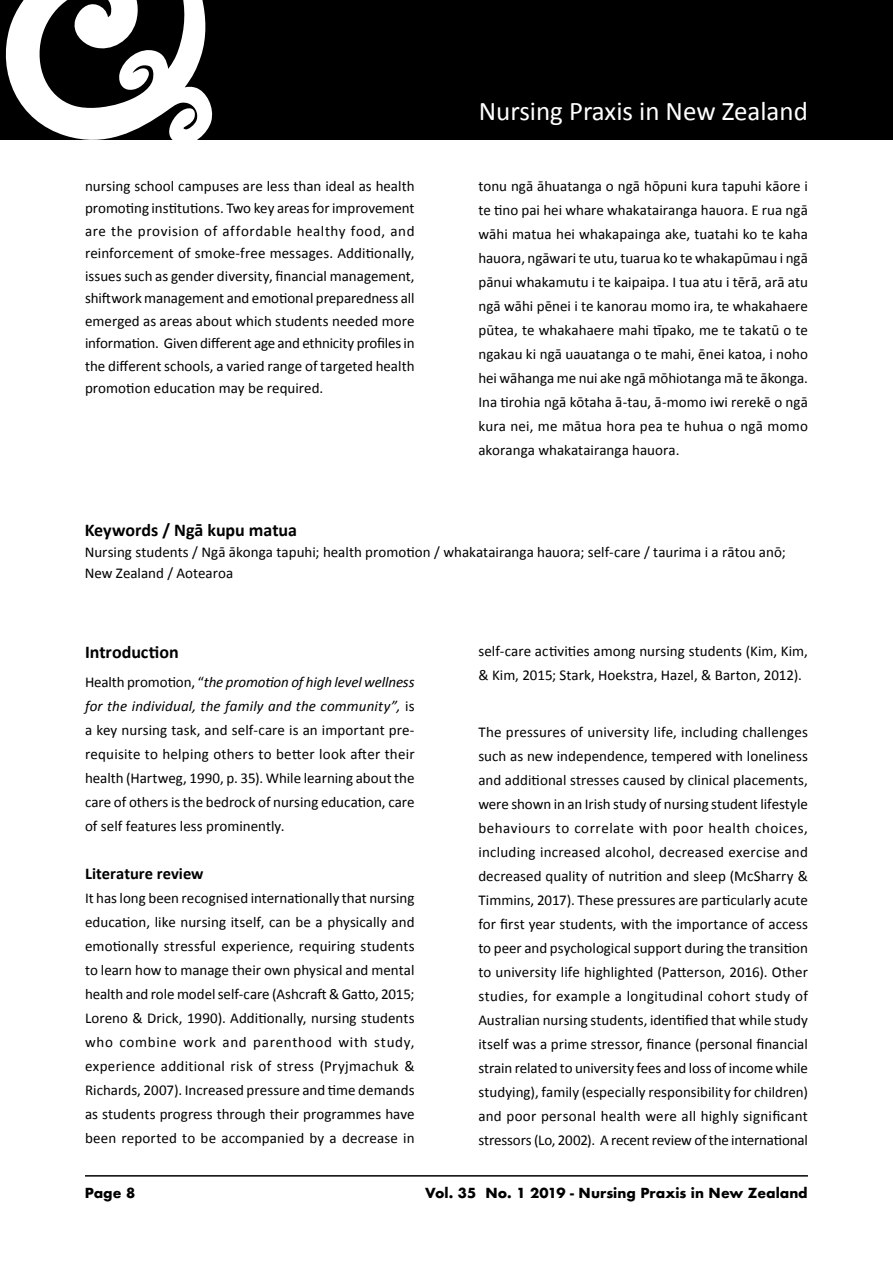
<style>
.page{position:relative;width:893px;height:1263px;background:#fff}
.page>*{position:absolute;margin:0;border:0;box-sizing:border-box;transform-origin:0 0}
.t1{font:27px "Calibri";color:#fff}
.t2{font:700 18px "Calibri";color:#000}
.t3{font:700 16.5px "Calibri";color:#000}
.t4{font:15px/24px "Calibri";letter-spacing:.005em;color:#000;text-align:justify}
.t5{font:700 13.5px "Futura";color:#000}
.s1{font-style:italic}
</style>
<div class="page">
<hr style="left:85px;top:1175px;width:723px;height:1px;background:#000">
<div style="left:0;top:0;width:893px;height:139px;background:#000"></div>
<svg style="left:0;top:0;width:217px;height:140px"></svg>
<h1 class="t1" style="left:479px;top:94px;width:331px">Nursing Praxis in New Zealand</h1>
<p class="t4" style="left:85px;top:174px;width:331px;line-height:22.5px">nursing school campuses are less than ideal as health promoting institutions. Two key areas for improvement are the provision of affordable healthy food, and reinforcement of smoke-free messages. Additionally, issues such as gender diversity, financial management, shiftwork management and emotional preparedness all emerged as areas about which students needed more information. Given different age and ethnicity profiles in the different schools, a varied range of targeted health promotion education may be required.</p>
<p class="t4" style="left:478px;top:173px;width:331px">tonu ngā āhuatanga o ngā hōpuni kura tapuhi kāore i te tino pai hei whare whakatairanga hauora. E rua ngā wāhi matua hei whakapainga ake, tuatahi ko te kaha hauora, ngāwari te utu, tuarua ko te whakapūmau i ngā pānui whakamutu i te kaipaipa. I tua atu i tērā, arā atu ngā wāhi pēnei i te kanorau momo ira, te whakahaere pūtea, te whakahaere mahi tīpako, me te takatū o te ngakau ki ngā uauatanga o te mahi, ēnei katoa, i noho hei wāhanga me nui ake ngā mōhiotanga mā te ākonga.<br>Ina tirohia ngā kōtaha ā-tau, ā-momo iwi rerekē o ngā kura nei, me mātua hora pea te huhua o ngā momo akoranga whakatairanga hauora.</p>
<p class="t2" style="left:85px;top:518px;width:214px">Keywords / Ngā kupu matua</p>
<p class="t4" style="left:85px;top:540px;width:703px;line-height:21px">Nursing students / Ngā ākonga tapuhi; health promotion / whakatairanga hauora; self-care / taurima i a rātou anō;<br>New Zealand / Aotearoa</p>
<p class="t2" style="left:85px;top:641px;width:95px">Introduction</p>
<p class="t4" style="left:85px;top:669px;width:331px">Health promotion, “<span class="s1">the promotion of high level wellness for the individual, the family and the community”,</span> is a key nursing task, and self-care is an important pre&shy;requisite to helping others to better look after their health (Hartweg, 1990, p. 35). While learning about the care of others is the bedrock of nursing education, care of self features less prominently.</p>
<p class="t3" style="left:85px;top:863px;width:120px">Literature review</p>
<p class="t4" style="left:85px;top:885px;width:331px">It has long been recognised internationally that nursing education, like nursing itself, can be a physically and emotionally stressful experience, requiring students to learn how to manage their own physical and mental health and role model self-care (Ashcraft &amp; Gatto, 2015; Loreno &amp; Drick, 1990). Additionally, nursing students who combine work and parenthood with study, experience additional risk of stress (Pryjmachuk &amp; Richards, 2007). Increased pressure and time demands as students progress through their programmes have been reported to be accompanied by a decrease in</p>
<p class="t4" style="left:478px;top:638px;width:331px">self-care activities among nursing students (Kim, Kim, &amp; Kim, 2015; Stark, Hoekstra, Hazel, &amp; Barton, 2012).</p>
<p class="t4" style="left:478px;top:719px;width:331px">The pressures of university life, including challenges such as new independence, tempered with loneliness and additional stresses caused by clinical placements, were shown in an Irish study of nursing student lifestyle behaviours to correlate with poor health choices, including increased alcohol, decreased exercise and decreased quality of nutrition and sleep (McSharry &amp; Timmins, 2017). These pressures are particularly acute for first year students, with the importance of access to peer and psychological support during the transition to university life highlighted (Patterson, 2016). Other studies, for example a longitudinal cohort study of Australian nursing students, identified that while study itself was a prime stressor, finance (personal financial strain related to university fees and loss of income while studying), family (especially responsibility for children) and poor personal health were all highly significant stressors (Lo, 2002). A recent review of the international</p>
<p class="t5" style="left:85px;top:1183px;width:52px">Page 8</p>
<p class="t5" style="left:425px;top:1183px;width:384px">Vol. 35 No. 1 2019 - Nursing Praxis in New Zealand</p>
</div>
